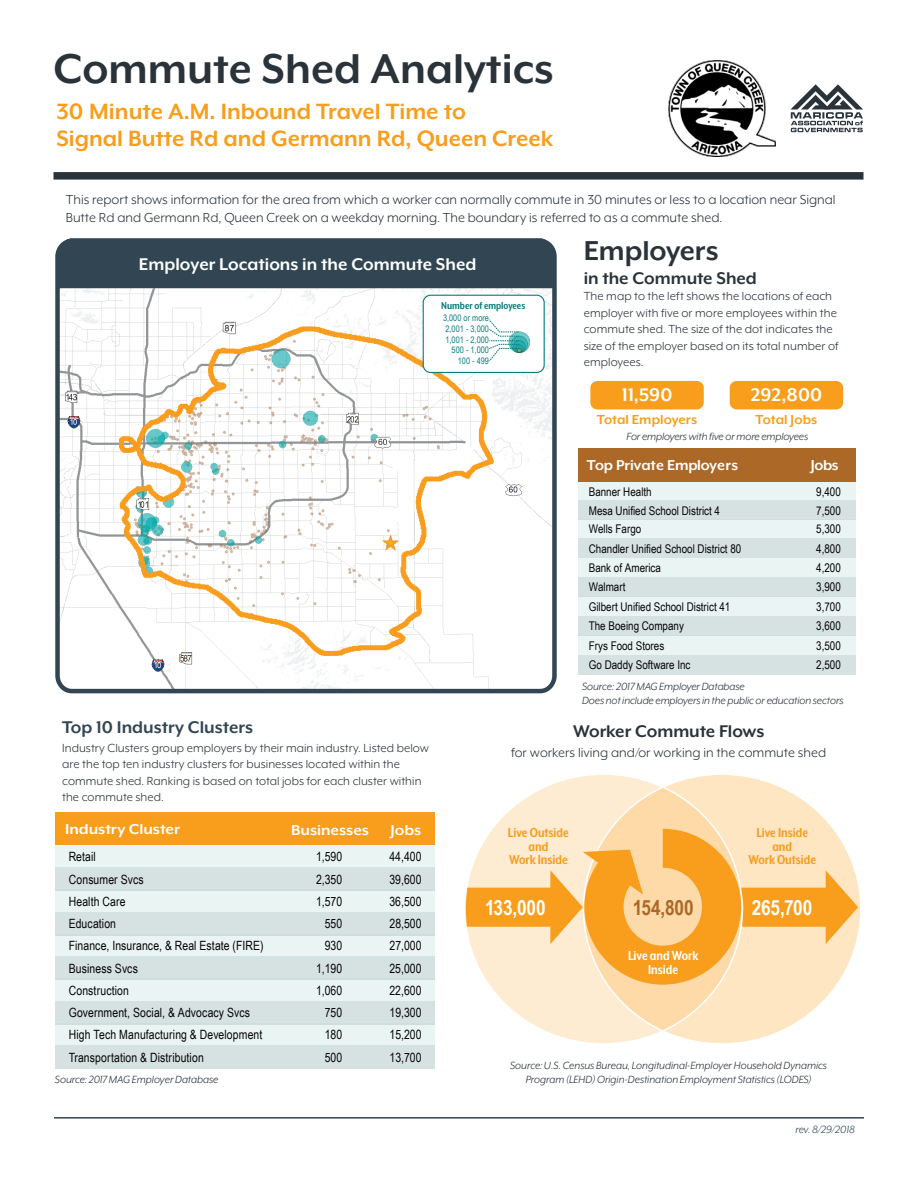
<style>
.page{position:relative;width:918px;height:1188px;background:#fff}
.page>*{position:absolute;margin:0;border:0;box-sizing:border-box;transform-origin:0 0}
.t1{font:700 48px "Mr Eaves XL Mod OT";color:#2a323a}
.t2{font:700 31.5px "Mr Eaves XL Mod OT";letter-spacing:-.005em;color:#2a323a}
.t3{font:700 25.5px/27px "Mr Eaves XL Mod OT";color:#f89d1c}
.t4{font:700 21px "Arial Narrow";letter-spacing:-.005em;color:#fff}
.t5{font:700 21px "Mr Eaves XL Mod OT";letter-spacing:.005em;color:#fff}
.t6{font:700 21px "Arial Narrow";letter-spacing:-.005em;color:#ab6827}
.t7{font:700 19.5px "Mr Eaves XL Mod OT";letter-spacing:-.005em;color:#2a323a}
.t8{font:700 19.5px "Mr Eaves XL Mod OT";color:#fff}
.t9{font:700 19.5px "Mr Eaves XL Mod OT";color:#314553}
.t10{font:700 16.5px "Mr Eaves XL Mod OT";color:#fff;scale:1.06 1}
.t11{font:700 16.5px "Mr Eaves XL Mod OT";color:#fff}
.t12{font:15px/18px "Mr Eaves XL Mod OT";color:#2a323a}
.t13{font:700 15px/13.5px "Mr Eaves XL Mod Nar OT";color:#f89d1c;text-align:center}
.t14{font:700 15px "Mr Eaves XL Mod OT";letter-spacing:.005em;color:#f89d1c}
.t15{font:700 15px/13.6px "Mr Eaves XL Mod Nar OT";color:#fff;text-align:center}
.t16{font:13.5px/16.5px "Mr Eaves XL Mod OT";letter-spacing:.005em;color:#2a323a}
.t17{font:12.75px "Arial Narrow";letter-spacing:.005em;color:#050504}
.t18{font:italic 12px/14.4px "Mr Eaves XL Mod OT";letter-spacing:-.01em;color:#2a323a;text-align:center}
.t19{font:12px/19.4px "Arial Narrow";color:#050504}
.t20{font:italic 12px "Mr Eaves XL Mod OT";letter-spacing:-.01em;color:#314453}
.t21{font:700 11.55px "Mr Eaves XL Mod Nar OT";color:#0b7c7c}
.t22{font:9px "Arial Narrow";color:#0b7c7c}
</style>
<div class="page">
<hr style="left:54px;top:1117px;width:810px;height:2px;background:#314453">
<div style="left:584px;top:774px;width:277px;height:270px;background:#fee6c3;border-radius:50%"></div>
<svg style="left:465px;top:774px;width:277px;height:270px;background:#fde7c7"></svg>
<svg style="left:466px;top:829px;width:392px;height:156px"></svg>
<div style="left:55px;top:1045px;width:380px;height:24px;background:#d6e1e1"></div>
<div style="left:55px;top:1023px;width:380px;height:23px;background:#e9f4f3"></div>
<div style="left:55px;top:1001px;width:380px;height:23px;background:#d6e1e1"></div>
<div style="left:55px;top:979px;width:380px;height:23px;background:#e9f4f3"></div>
<div style="left:55px;top:956px;width:380px;height:24px;background:#d6e1e1"></div>
<div style="left:55px;top:935px;width:380px;height:21px;background:#e9f4f3"></div>
<div style="left:55px;top:912px;width:380px;height:23px;background:#d6e1e1"></div>
<div style="left:55px;top:890px;width:380px;height:23px;background:#e9f4f3"></div>
<div style="left:55px;top:868px;width:380px;height:23px;background:#d6e1e1"></div>
<div style="left:55px;top:845px;width:380px;height:24px;background:#e9f4f3"></div>
<div style="left:55px;top:812px;width:380px;height:33px;background:#f89d1c"></div>
<img style="left:60px;top:288px;width:492px;height:400px">
<div style="left:423px;top:295px;width:121px;height:77px;background:#fff;border-radius:7px"></div>
<div style="left:423px;top:295px;width:122px;height:78px;border:1px solid #0b7c7c;border-radius:7px"></div>
<svg style="left:509px;top:332px;width:21px;height:21px"></svg>
<div style="left:509px;top:332px;width:21px;height:21px;border:1px solid #0b7c7c;border-radius:50%"></div>
<svg style="left:511px;top:336px;width:16px;height:17px"></svg>
<div style="left:511px;top:336px;width:17px;height:17px;border:1px solid #0b7c7c;border-radius:50%"></div>
<div style="left:513px;top:341px;width:12px;height:12px;border:1px solid #0b7c7c;border-radius:50%"></div>
<div style="left:515px;top:345px;width:8px;height:8px;border:1px solid #0b7c7c;border-radius:50%"></div>
<svg style="left:488px;top:319px;width:34px;height:43px"></svg>
<div style="left:60px;top:238px;width:492px;height:50px;background:#314553"></div>
<div style="left:55px;top:239px;width:502px;height:454px;border:4px solid #314553;border-radius:15px"></div>
<div style="left:579px;top:655px;width:277px;height:20px;background:#d6e1e1"></div>
<div style="left:579px;top:636px;width:277px;height:19px;background:#e9f4f3"></div>
<div style="left:579px;top:616px;width:277px;height:20px;background:#d6e1e1"></div>
<div style="left:579px;top:597px;width:277px;height:19px;background:#e9f4f3"></div>
<div style="left:579px;top:577px;width:277px;height:20px;background:#d6e1e1"></div>
<div style="left:579px;top:558px;width:277px;height:19px;background:#e9f4f3"></div>
<div style="left:579px;top:539px;width:277px;height:19px;background:#d6e1e1"></div>
<div style="left:579px;top:519px;width:277px;height:20px;background:#e9f4f3"></div>
<div style="left:579px;top:500px;width:277px;height:20px;background:#d6e1e1"></div>
<div style="left:579px;top:481px;width:277px;height:20px;background:#e9f4f3"></div>
<div style="left:579px;top:448px;width:277px;height:33px;background:#ab6827"></div>
<div style="left:53px;top:172px;width:810px;height:8px;background:#2a323a"></div>
<img style="left:668px;top:60px;width:107px;height:96px">
<svg style="left:790px;top:84px;width:73px;height:48px"></svg>
<div style="left:590px;top:381px;width:114px;height:28px;background:#f89d1c;border-radius:7px"></div>
<div style="left:730px;top:381px;width:113px;height:28px;background:#f89d1c;border-radius:7px"></div>
<h1 class="t1" style="left:53px;top:45px;width:502px">Commute Shed Analytics</h1>
<h3 class="t3" style="left:57px;top:98px;width:498px">30 Minute A.M. Inbound Travel Time to<br>Signal Butte Rd and Germann Rd, Queen Creek</h3>
<p class="t12" style="left:66px;top:190px;width:771px">This report shows information for the area from which a worker can normally commute in 30 minutes or less to a location near Signal<br>Butte Rd and Germann Rd, Queen Creek on a weekday morning. The boundary is referred to as a commute shed.</p>
<h3 class="t8" style="left:139px;top:254px;width:339px">Employer Locations in the Commute Shed</h3>
<p class="t21" style="left:441px;top:299px;width:85px">Number of employees</p>
<p class="t22" style="left:443px;top:311px;width:47px">3,000 or more</p>
<p class="t22" style="left:452px;top:344px;width:39px">500 - 1,000</p>
<p class="t22" style="left:446px;top:322px;width:45px">2,001 - 3,000</p>
<p class="t22" style="left:458px;top:354px;width:33px">100 - 499</p>
<p class="t22" style="left:446px;top:333px;width:45px">1,001 - 2,000</p>
<h2 class="t2" style="left:584px;top:235px;width:136px">Employers</h2>
<p class="t16" style="left:584px;top:288px;width:256px">The map to the left shows the locations of each employer with five or more employees within the commute shed. The size of the dot indicates the size of the employer based on its total number of employees.</p>
<h3 class="t7" style="left:584px;top:268px;width:175px">in the Commute Shed</h3>
<h3 class="t5" style="left:622px;top:384px;width:52px">11,590</h3>
<p class="t14" style="left:597px;top:412px;width:102px">Total Employers</p>
<h3 class="t5" style="left:751px;top:384px;width:73px">292,800</h3>
<p class="t14" style="left:756px;top:412px;width:63px">Total Jobs</p>
<p class="t18" style="left:627px;top:429px;width:183px">For employers with five or more employees</p>
<p class="t11" style="left:587px;top:457px;width:153px">Top Private Employers</p>
<p class="t11" style="left:811px;top:457px;width:29px">Jobs</p>
<p class="t19" style="left:589px;top:481px;width:154px">Banner Health<br>Mesa Unified School District 4<br>Wells Fargo<br>Chandler Unified School District 80<br>Bank of America<br>Walmart<br>Gilbert Unified School District 41<br>The Boeing Company<br>Frys Food Stores<br>Go Daddy Software Inc</p>
<p class="t19" style="left:816px;top:481px;width:26px;text-align:justify">9,400<br>7,500<br>5,300<br>4,800<br>4,200<br>3,900<br>3,700<br>3,600<br>3,500<br>2,500</p>
<p class="t18" style="left:582px;top:679px;width:263px;text-align:left">Source: 2017 MAG Employer Database<br>Does not include employers in the public or education sectors</p>
<h3 class="t9" style="left:62px;top:717px;width:192px">Top 10 Industry Clusters</h3>
<p class="t16" style="left:62px;top:739px;width:368px">Industry Clusters group employers by their main industry. Listed below are the top ten industry clusters for businesses located within the commute shed. Ranking is based on total jobs for each cluster within the commute shed.</p>
<p class="t10" style="left:65px;top:821px;width:110px">Industry Cluster</p>
<p class="t10" style="left:291px;top:821px;width:75px">Businesses</p>
<p class="t10" style="left:391px;top:821px;width:31px">Jobs</p>
<p class="t17" style="left:69px;top:848px;width:29px">Retail</p>
<p class="t17" style="left:316px;top:848px;width:28px">1,590</p>
<p class="t17" style="left:390px;top:848px;width:33px">44,400</p>
<p class="t17" style="left:69px;top:870px;width:77px">Consumer Svcs</p>
<p class="t17" style="left:316px;top:870px;width:28px">2,350</p>
<p class="t17" style="left:390px;top:870px;width:33px">39,600</p>
<p class="t17" style="left:69px;top:892px;width:58px">Health Care</p>
<p class="t17" style="left:316px;top:892px;width:28px">1,570</p>
<p class="t17" style="left:390px;top:892px;width:33px">36,500</p>
<p class="t17" style="left:69px;top:914px;width:49px">Education</p>
<p class="t17" style="left:325px;top:914px;width:19px">550</p>
<p class="t17" style="left:390px;top:914px;width:33px">28,500</p>
<p class="t17" style="left:69px;top:937px;width:197px">Finance, Insurance, &amp; Real Estate (FIRE)</p>
<p class="t17" style="left:325px;top:937px;width:19px">930</p>
<p class="t17" style="left:390px;top:937px;width:33px">27,000</p>
<p class="t17" style="left:69px;top:959px;width:71px">Business Svcs</p>
<p class="t17" style="left:316px;top:959px;width:28px">1,190</p>
<p class="t17" style="left:390px;top:959px;width:33px">25,000</p>
<p class="t17" style="left:69px;top:981px;width:62px">Construction</p>
<p class="t17" style="left:316px;top:981px;width:28px">1,060</p>
<p class="t17" style="left:390px;top:981px;width:33px">22,600</p>
<p class="t17" style="left:69px;top:1003px;width:183px">Government, Social, &amp; Advocacy Svcs</p>
<p class="t17" style="left:325px;top:1003px;width:19px">750</p>
<p class="t17" style="left:390px;top:1003px;width:33px">19,300</p>
<p class="t17" style="left:69px;top:1026px;width:195px">High Tech Manufacturing &amp; Development</p>
<p class="t17" style="left:325px;top:1026px;width:19px">180</p>
<p class="t17" style="left:390px;top:1026px;width:33px">15,200</p>
<p class="t17" style="left:69px;top:1048px;width:137px">Transportation &amp; Distribution</p>
<p class="t17" style="left:325px;top:1048px;width:19px">500</p>
<p class="t17" style="left:390px;top:1048px;width:33px">13,700</p>
<p class="t18" style="left:55px;top:1072px;width:165px">Source: 2017 MAG Employer Database</p>
<h3 class="t7" style="left:573px;top:721px;width:193px">Worker Commute Flows</h3>
<p class="t12" style="left:511px;top:743px;width:317px">for workers living and/or working in the commute shed</p>
<p class="t13" style="left:508px;top:826px;width:62px">Live Outside and<br>Work Inside</p>
<p class="t13" style="left:748px;top:826px;width:69px">Live Inside and<br>Work Outside</p>
<h3 class="t4" style="left:485px;top:892px;width:62px">133,000</h3>
<h3 class="t6" style="left:633px;top:892px;width:62px">154,800</h3>
<h3 class="t4" style="left:752px;top:892px;width:62px">265,700</h3>
<p class="t15" style="left:628px;top:949px;width:72px">Live and Work<br>Inside</p>
<p class="t18" style="left:510px;top:1058px;width:318px">Source: U.S. Census Bureau, Longitudinal-Employer Household Dynamics<br>Program (LEHD) Origin-Destination Employment Statistics (LODES)</p>
<p class="t20" style="left:795px;top:1124px;width:61px">rev. 8/29/2018</p>
</div>
